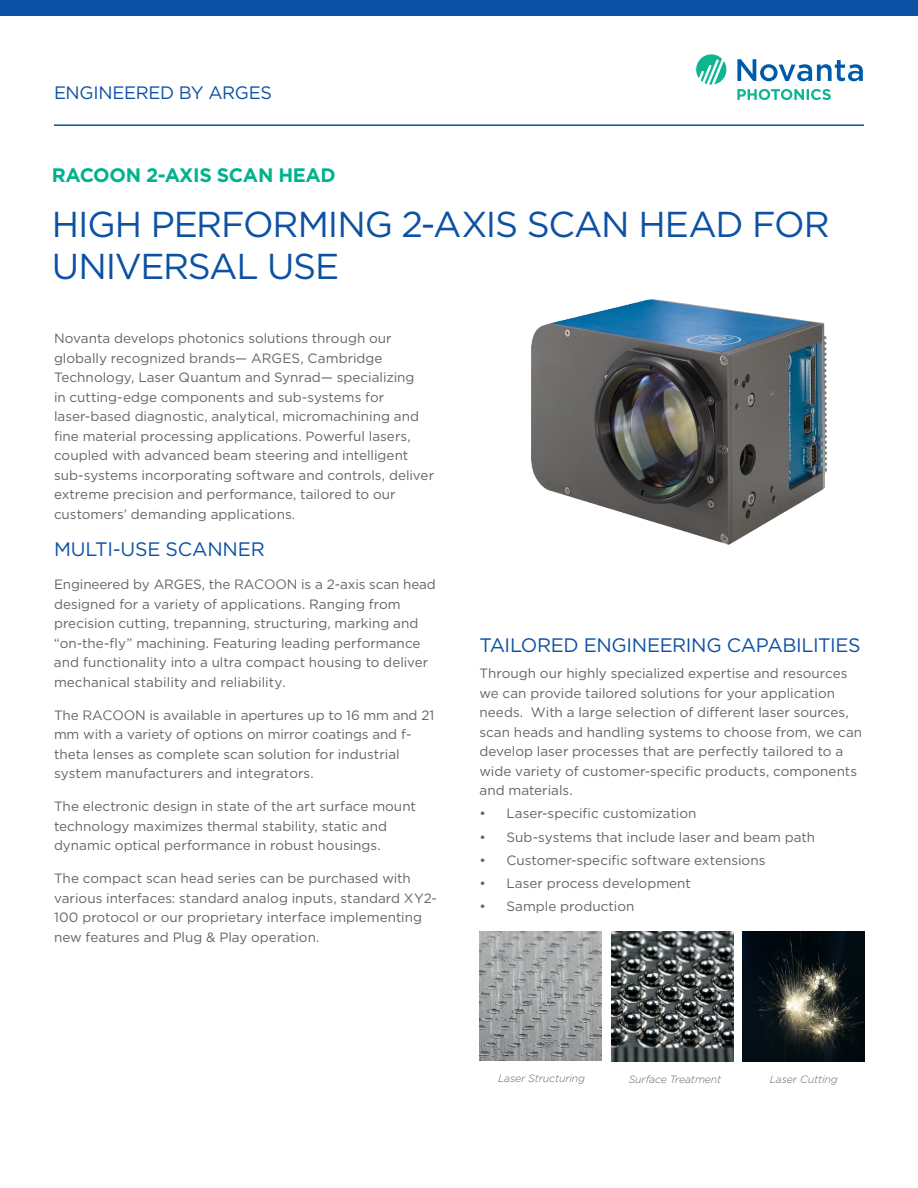
<style>
.page{position:relative;width:918px;height:1188px;background:#fff}
.page>*{position:absolute;margin:0;border:0;box-sizing:border-box;transform-origin:0 0}
.t1{font:36px/42px "Gotham";letter-spacing:-.03em;color:#0c51a3}
.t2{font:19.5px "Gotham";letter-spacing:-.015em;color:#0c51a3}
.t3{font:700 19.5px "Gotham";letter-spacing:-.02em;color:#00b18f}
.t4{font:18px "Gotham";letter-spacing:-.02em;color:#0c51a3}
.t5{font:13.5px/19.5px "Gotham";color:#636466}
.t6{font:italic 300 10.5px "Gotham";letter-spacing:-.01em;color:#636466}
</style>
<div class="page">
<img style="left:531px;top:299px;width:296px;height:246px">
<svg style="left:696px;top:54px;width:31px;height:31px"></svg>
<svg style="left:737px;top:59px;width:126px;height:22px"></svg>
<svg style="left:737px;top:89px;width:94px;height:11px"></svg>
<div style="left:0;top:0;width:918px;height:15px;background:#0c51a3"></div>
<hr style="left:54px;top:124px;width:810px;height:2px;background:#0c51a3">
<img style="left:480px;top:931px;width:122px;height:130px">
<img style="left:611px;top:931px;width:122px;height:130px">
<img style="left:742px;top:931px;width:122px;height:130px">
<h3 class="t4" style="left:54px;top:81px;width:220px">ENGINEERED BY ARGES</h3>
<h2 class="t3" style="left:52px;top:162px;width:286px">RACOON 2-AXIS SCAN HEAD</h2>
<h1 class="t1" style="left:52px;top:203px;width:779px">HIGH PERFORMING 2-AXIS SCAN HEAD FOR<br>UNIVERSAL USE</h1>
<p class="t5" style="left:54px;top:329px;width:382px">Novanta develops photonics solutions through our globally recognized brands— ARGES, Cambridge Technology, Laser Quantum and Synrad— specializing<br>in cutting-edge components and sub-systems for laser-based diagnostic, analytical, micromachining and fine material processing applications. Powerful lasers, coupled with advanced beam steering and intelligent sub-systems incorporating software and controls, deliver extreme precision and performance, tailored to our customers’ demanding applications.</p>
<h2 class="t2" style="left:54px;top:537px;width:212px">MULTI-USE SCANNER</h2>
<p class="t5" style="left:54px;top:575px;width:383px">Engineered by ARGES, the RACOON is a 2-axis scan head designed for a variety of applications. Ranging from precision cutting, trepanning, structuring, marking and “on-the-fly” machining. Featuring leading performance and functionality into a ultra compact housing to deliver mechanical stability and reliability.</p>
<p class="t5" style="left:54px;top:705px;width:382px">The RACOON is available in apertures up to 16 mm and 21 mm with a variety of options on mirror coatings and f&shy;theta lenses as complete scan solution for industrial system manufacturers and integrators.</p>
<p class="t5" style="left:54px;top:797px;width:364px">The electronic design in state of the art surface mount technology maximizes thermal stability, static and dynamic optical performance in robust housings.</p>
<p class="t5" style="left:54px;top:869px;width:384px">The compact scan head series can be purchased with various interfaces: standard analog inputs, standard XY2- 100 protocol or our proprietary interface implementing new features and Plug &amp; Play operation.</p>
<h2 class="t2" style="left:479px;top:633px;width:383px">TAILORED ENGINEERING CAPABILITIES</h2>
<p class="t5" style="left:479px;top:663px;width:384px">Through our highly specialized expertise and resources we can provide tailored solutions for your application needs. With a large selection of different laser sources, scan heads and handling systems to choose from, we can develop laser processes that are perfectly tailored to a wide variety of customer-specific products, components and materials.</p>
<p class="t5" style="left:479px;top:804px;width:219px">• Laser-specific customization</p>
<p class="t5" style="left:479px;top:827px;width:337px">• Sub-systems that include laser and beam path</p>
<p class="t5" style="left:479px;top:850px;width:287px">• Customer-specific software extensions</p>
<p class="t5" style="left:479px;top:873px;width:213px">• Laser process development</p>
<p class="t5" style="left:479px;top:897px;width:157px">• Sample production</p>
<p class="t6" style="left:498px;top:1072px;width:89px">Laser Structuring</p>
<p class="t6" style="left:629px;top:1072px;width:94px">Surface Treatment</p>
<p class="t6" style="left:770px;top:1072px;width:69px">Laser Cutting</p>
</div>
